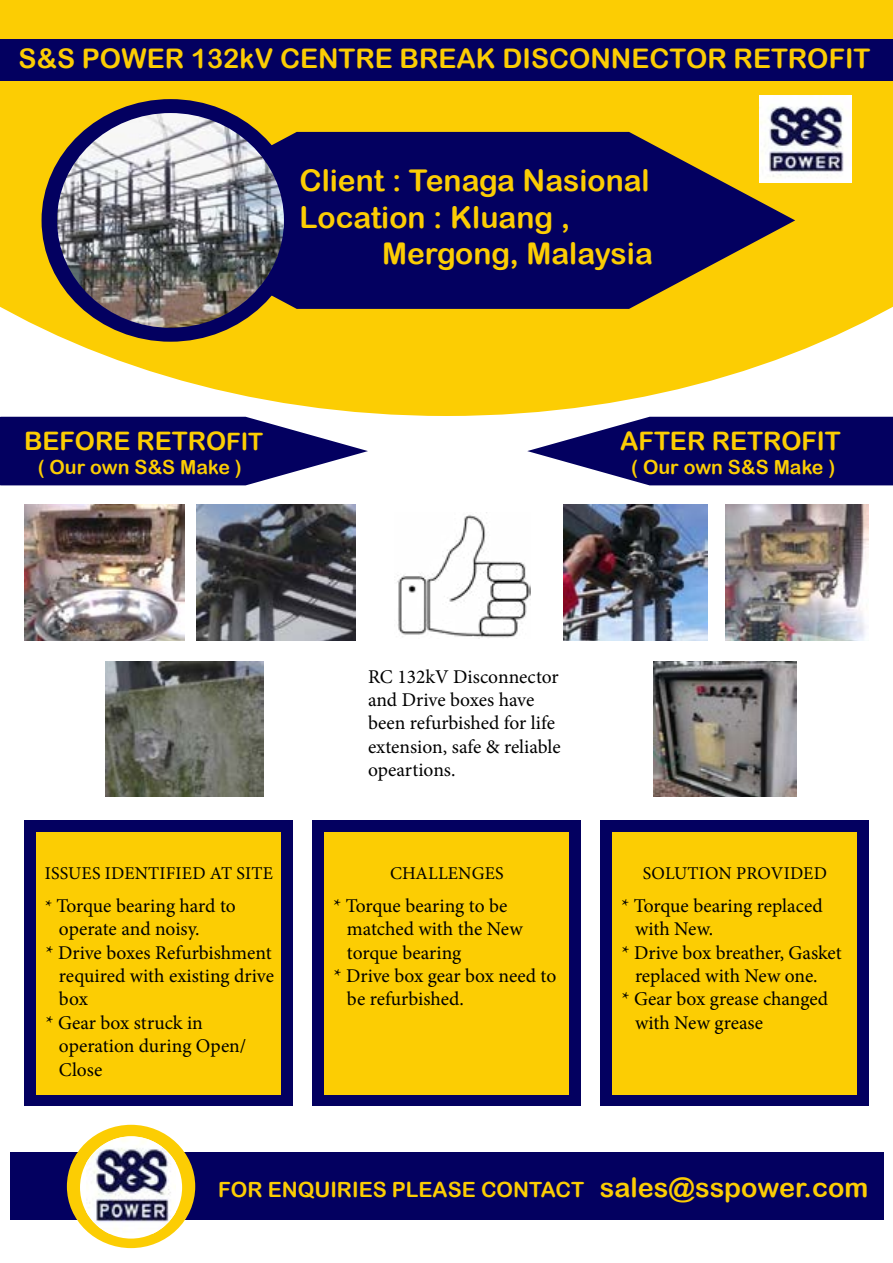
<style>
.page{position:relative;width:893px;height:1263px;background:#fff}
.page>*{position:absolute;margin:0;border:0;box-sizing:border-box;transform-origin:0 0}
.t1{font:30px/37.5px "Arial Rounded MT Bold";color:#fccd03}
.t2{font:27px "Arial Rounded MT Bold";color:#fccd03}
.t3{font:25.5px "Arial Rounded MT Bold";color:#fccd03}
.t4{font:21px "Arial Rounded MT Bold";color:#fccd03}
.t5{font:19.5px/23.4px "Minion Pro";color:#000}
.t6{font:19.5px "Arial Rounded MT Bold";color:#fccd03}
.t7{font:18px "Minion Pro";letter-spacing:.01em;color:#000}
.s1{font-size:24px}
.s2{font-size:18px}
.s3{font-size:27px}
</style>
<div class="page">
<svg style="left:0;top:0;width:893px;height:416px;fill:#fccd03"></svg>
<svg style="left:284px;top:132px;width:511px;height:177px;background:#271e52"></svg>
<img style="left:197px;top:505px;width:158px;height:135px">
<img style="left:25px;top:505px;width:159px;height:135px">
<img style="left:563px;top:505px;width:144px;height:135px">
<img style="left:725px;top:505px;width:144px;height:135px">
<img style="left:105px;top:661px;width:158px;height:136px">
<img style="left:653px;top:661px;width:144px;height:136px">
<svg style="left:0;top:417px;width:368px;height:68px"></svg>
<svg style="left:527px;top:417px;width:366px;height:68px"></svg>
<div style="left:25px;top:821px;width:268px;height:285px;background:#030060"></div>
<div style="left:37px;top:832px;width:244px;height:263px;background:#fccd03"></div>
<div style="left:312px;top:821px;width:269px;height:285px;background:#030060"></div>
<div style="left:325px;top:832px;width:244px;height:263px;background:#fccd03"></div>
<div style="left:601px;top:821px;width:268px;height:285px;background:#030060"></div>
<div style="left:613px;top:832px;width:244px;height:263px;background:#fccd03"></div>
<div style="left:10px;top:1153px;width:873px;height:67px;background:#030060"></div>
<div style="left:67px;top:1125px;width:128px;height:123px;background:#fccd03;border-radius:50%"></div>
<img style="left:760px;top:95px;width:92px;height:88px">
<div style="left:80px;top:1136px;width:102px;height:102px;background:#fff;border-radius:50%"></div>
<img style="left:86px;top:1136px;width:90px;height:97px">
<div style="left:42px;top:99px;width:258px;height:243px;background:#030060;border-radius:50%"></div>
<img style="left:397px;top:512px;width:133px;height:127px">
<img style="left:57px;top:113px;width:227px;height:215px">
<div style="left:0;top:39px;width:893px;height:42px;background:#030060"></div>
<h2 class="t2" style="left:19px;top:42px;width:853px">S&amp;S POWER 132kV CENTRE BREAK DISCONNECTOR RETROFIT</h2>
<h1 class="t1" style="left:300px;top:161px;width:352px">Client : Tenaga Nasional<br>Location : Kluang ,</h1>
<h1 class="t1" style="left:382px;top:234px;width:272px">Mergong, Malaysia</h1>
<h3 class="t3" style="left:24px;top:426px;width:241px">BEFORE RETRO<span class="s1">FIT</span></h3>
<h3 class="t3" style="left:620px;top:426px;width:222px">AFTER RETROFIT</h3>
<p class="t6" style="left:38px;top:456px;width:206px">( Our own S&amp;S Make )</p>
<p class="t6" style="left:631px;top:456px;width:206px">( Our own S&amp;S Make )</p>
<p class="t7" style="left:45px;top:861px;width:230px">ISSUES IDENTIFIED AT SITE</p>
<p class="t5" style="left:45px;top:894px;width:192px"><span class="s2">*</span> Torque bearing hard to</p>
<p class="t5" style="left:59px;top:917px;width:142px">operate and noisy.</p>
<p class="t5" style="left:46px;top:941px;width:227px">* Drive boxes Refurbishment</p>
<p class="t5" style="left:59px;top:964px;width:217px">required with existing drive</p>
<p class="t5" style="left:59px;top:987px;width:30px">box</p>
<p class="t5" style="left:46px;top:1011px;width:159px">* Gear box struck in</p>
<p class="t5" style="left:59px;top:1034px;width:189px">operation during Open/</p>
<p class="t5" style="left:59px;top:1058px;width:45px">Close</p>
<p class="t5" style="left:368px;top:665px;width:194px">RC 132kV Disconnector and Drive boxes have been refurbished for life extension, safe &amp; reliable opeartions.</p>
<p class="t7" style="left:390px;top:861px;width:115px">CHALLENGES</p>
<p class="t5" style="left:333px;top:894px;width:176px">* Torque bearing to be</p>
<p class="t5" style="left:347px;top:917px;width:177px">matched with the New</p>
<p class="t5" style="left:347px;top:941px;width:116px">torque bearing</p>
<p class="t5" style="left:334px;top:964px;width:224px">* Drive box gear box need to</p>
<p class="t5" style="left:347px;top:987px;width:118px">be refurbished.</p>
<p class="t7" style="left:643px;top:861px;width:186px">SOLUTION PROVIDED</p>
<p class="t5" style="left:621px;top:894px;width:203px">* Torque bearing replaced</p>
<p class="t5" style="left:635px;top:917px;width:80px">with New.</p>
<p class="t5" style="left:622px;top:941px;width:222px">* Drive box breather, Gasket</p>
<p class="t5" style="left:635px;top:964px;width:184px">replaced with New one.</p>
<p class="t5" style="left:622px;top:987px;width:208px">* Gear box grease changed</p>
<p class="t5" style="left:635px;top:1011px;width:130px">with New grease</p>
<p class="t4" style="left:218px;top:1177px;width:652px">FOR ENQUIRIES PLEASE CONTACT <span class="s3">sales@sspower.com</span></p>
</div>
